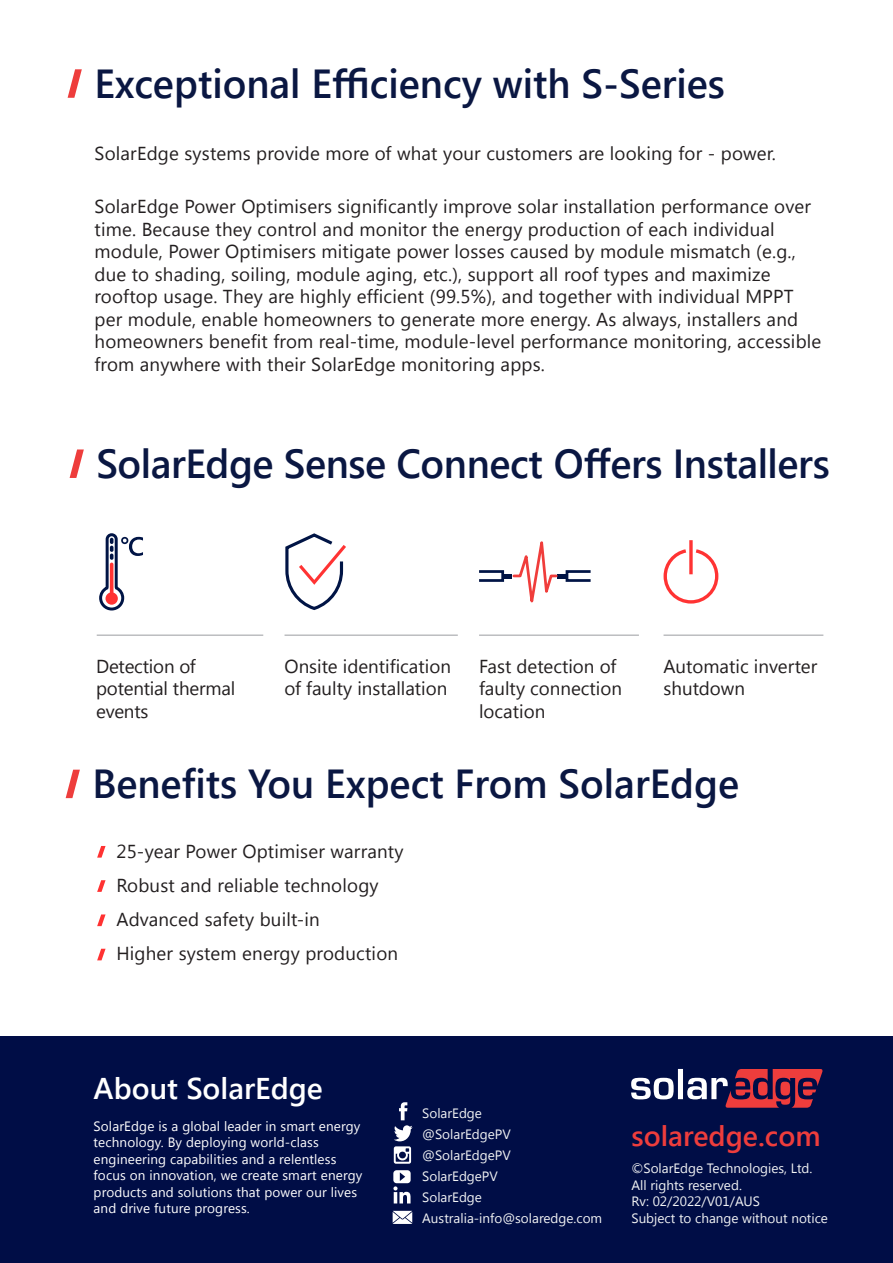
<style>
.page{position:relative;width:893px;height:1263px;background:#fff}
.page>*{position:absolute;margin:0;border:0;box-sizing:border-box;transform-origin:0 0}
.Main_Title_N{font:600 40.5px "Segoe UI";color:#0a1742}
.t1{font:600 30px "Segoe UI";color:#fff}
.t2{font:600 28.5px "Segoe UI";color:#ee3d3c}
.Body_Header_N{font:18.75px/22.5px "Segoe UI";letter-spacing:.01em;color:#231f20}
.body_new{font:18.75px/22.5px "Segoe UI";color:#231f20}
.t3{font:13.5px/16.5px "Segoe UI";letter-spacing:.01em;color:#fff}
.t4{font:13.5px "Segoe UI";color:#f2f3f4}
</style>
<div class="page">
<svg style="left:68px;top:69px;width:14px;height:29px"></svg>
<svg style="left:66px;top:770px;width:14px;height:28px"></svg>
<svg style="left:97px;top:846px;width:9px;height:12px"></svg>
<svg style="left:97px;top:880px;width:9px;height:12px"></svg>
<svg style="left:97px;top:914px;width:9px;height:12px"></svg>
<svg style="left:97px;top:949px;width:9px;height:11px"></svg>
<div style="left:0;top:1036px;width:893px;height:227px;background:#000d46"></div>
<svg style="left:631px;top:1069px;width:192px;height:39px"></svg>
<svg style="left:394px;top:1102px;width:19px;height:62px"></svg>
<svg style="left:393px;top:1170px;width:18px;height:33px"></svg>
<svg style="left:393px;top:1211px;width:19px;height:13px"></svg>
<svg style="left:70px;top:449px;width:14px;height:29px"></svg>
<svg style="left:285px;top:533px;width:61px;height:77px"></svg>
<svg style="left:663px;top:540px;width:56px;height:64px"></svg>
<svg style="left:99px;top:533px;width:44px;height:78px"></svg>
<div style="left:478px;top:570px;width:26px;height:12px;border:3px solid #001445"></div>
<div style="left:566px;top:570px;width:26px;height:12px;border:3px solid #001445"></div>
<svg style="left:503px;top:541px;width:64px;height:62px"></svg>
<hr style="left:97px;top:634px;width:166px;height:2px;background:#bcbdc0">
<hr style="left:285px;top:634px;width:173px;height:2px;background:#bcbdc0">
<hr style="left:479px;top:634px;width:160px;height:2px;background:#bcbdc0">
<hr style="left:663px;top:634px;width:160px;height:2px;background:#bcbdc0">
<p class="Main_Title_N" style="left:94px;top:51px;width:632px">Exceptional Efficiency with S-Series</p>
<p class="Body_Header_N" style="left:95px;top:141px;width:683px">SolarEdge systems provide more of what your customers are looking for - power.</p>
<p class="Body_Header_N" style="left:95px;top:194px;width:728px">SolarEdge Power Optimisers significantly improve solar installation performance over time. Because they control and monitor the energy production of each individual module, Power Optimisers mitigate power losses caused by module mismatch (e.g., due to shading, soiling, module aging, etc.), support all roof types and maximize rooftop usage. They are highly efficient (99.5%), and together with individual MPPT per module, enable homeowners to generate more energy. As always, installers and homeowners benefit from real-time, module-level performance monitoring, accessible from anywhere with their SolarEdge monitoring apps.</p>
<p class="Main_Title_N" style="left:96px;top:431px;width:735px">SolarEdge Sense Connect Offers Installers</p>
<p class="body_new" style="left:96px;top:654px;width:141px">Detection of potential thermal events</p>
<p class="body_new" style="left:285px;top:654px;width:168px">Onsite identification of faulty installation</p>
<p class="body_new" style="left:479px;top:654px;width:144px">Fast detection of faulty connection location</p>
<p class="body_new" style="left:663px;top:654px;width:155px">Automatic inverter shutdown</p>
<p class="Main_Title_N" style="left:92px;top:751px;width:648px">Benefits You Expect From SolarEdge</p>
<p class="Body_Header_N" style="left:116px;top:839px;width:289px">25-year Power Optimiser warranty</p>
<p class="Body_Header_N" style="left:116px;top:873px;width:264px">Robust and reliable technology</p>
<p class="Body_Header_N" style="left:116px;top:907px;width:205px">Advanced safety built-in</p>
<p class="Body_Header_N" style="left:116px;top:942px;width:283px">Higher system energy production</p>
<p class="t1" style="left:94px;top:1064px;width:231px">About SolarEdge</p>
<p class="t3" style="left:94px;top:1117px;width:270px">SolarEdge is a global leader in smart energy technology. By deploying world-class engineering capabilities and a relentless focus on innovation, we create smart energy products and solutions that power our lives and drive future progress.</p>
<p class="t2" style="left:631px;top:1113px;width:191px">solaredge.com</p>
<p class="t4" style="left:422px;top:1104px;width:61px">SolarEdge</p>
<p class="t4" style="left:422px;top:1125px;width:90px">@SolarEdgePV</p>
<p class="t4" style="left:422px;top:1146px;width:90px">@SolarEdgePV</p>
<p class="t4" style="left:422px;top:1167px;width:77px">SolarEdgePV</p>
<p class="t4" style="left:422px;top:1188px;width:61px">SolarEdge</p>
<p class="t4" style="left:422px;top:1209px;width:181px">Australia-info@solaredge.com</p>
<p class="t4" style="left:631px;top:1159px;width:182px">©SolarEdge Technologies, Ltd.</p>
<p class="t4" style="left:631px;top:1176px;width:112px">All rights reserved.</p>
<p class="t4" style="left:631px;top:1192px;width:130px">Rv: 02/2022/V01/AUS</p>
<p class="t4" style="left:631px;top:1209px;width:198px">Subject to change without notice</p>
</div>
